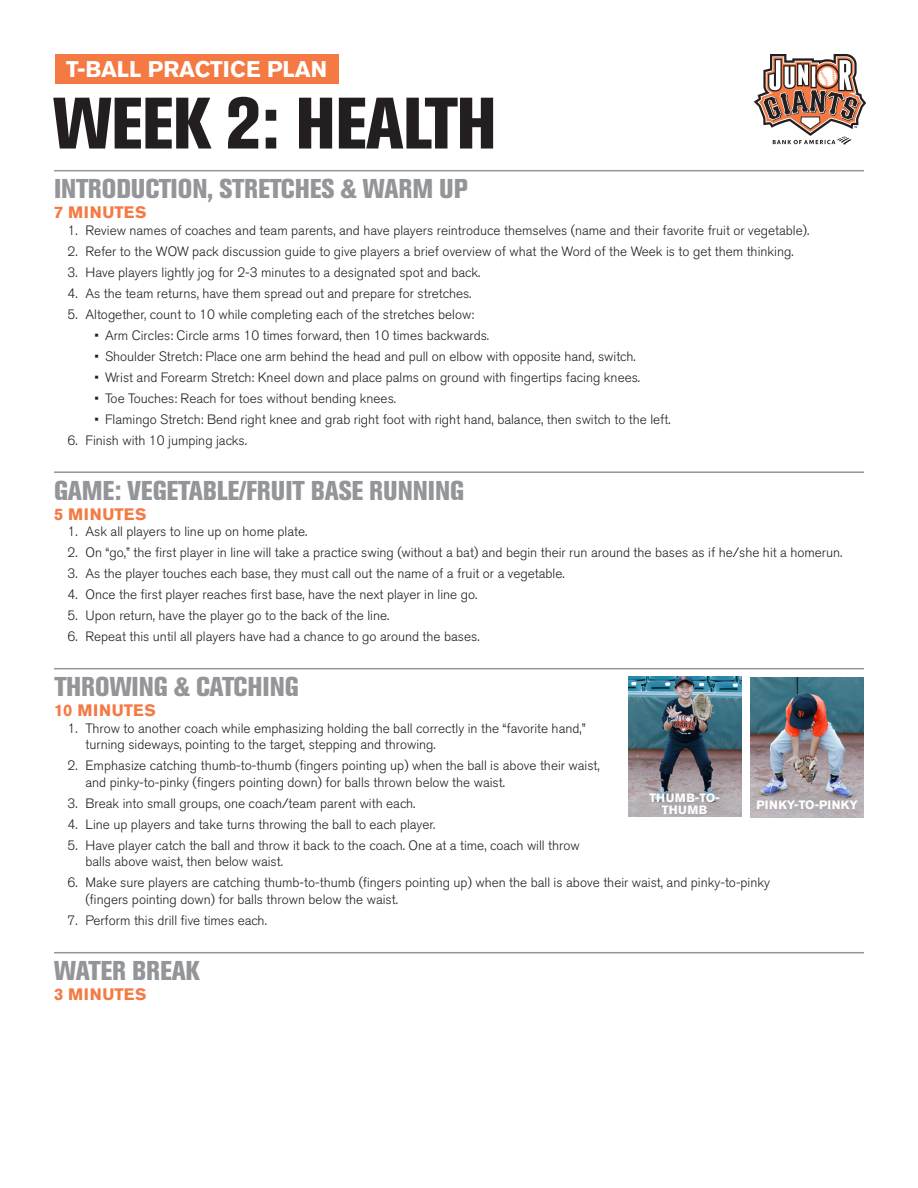
<style>
.page{position:relative;width:918px;height:1188px;background:#fff}
.page>*{position:absolute;margin:0;border:0;box-sizing:border-box;transform-origin:0 0}
.t1{font:800 condensed 72px "Akzidenz Grotesk BE";letter-spacing:-.01em;color:#231f20}
.Rule_above_headline{font:800 condensed 27px "Akzidenz Grotesk BE";letter-spacing:-.005em;color:#939598}
.t2{font:700 22.5px "Akzidenz Grotesk BE";color:#fff}
.MINUTES{font:700 16.5px "Akzidenz Grotesk BE";letter-spacing:.04em;color:#f47943}
.t3{font:300 13.5px/16.5px "Akzidenz Grotesk BE";color:#231f20}
.t4{font:700 12px "Akzidenz Grotesk BE";color:#fff}
.t5{font:700 12px/11.4px "Akzidenz Grotesk BE";letter-spacing:.04em;color:#fff;text-align:center}
</style>
<div class="page">
<svg style="left:754px;top:54px;width:112px;height:91px"></svg>
<hr style="left:54px;top:170px;width:810px;height:1px;background:#939598">
<hr style="left:54px;top:471px;width:810px;height:2px;background:#939598">
<hr style="left:54px;top:668px;width:810px;height:1px;background:#939598">
<div style="left:55px;top:54px;width:284px;height:29px;background:#f47943"></div>
<img style="left:628px;top:676px;width:113px;height:141px">
<img style="left:751px;top:677px;width:113px;height:141px">
<hr style="left:54px;top:952px;width:810px;height:1px;background:#939598">
<p class="t2" style="left:66px;top:56px;width:262px">T-BALL PRACTICE PLAN</p>
<p class="t1" style="left:53px;top:82px;width:445px">WEEK 2: HEALTH</p>
<p class="Rule_above_headline" style="left:54px;top:173px;width:415px">INTRODUCTION, STRETCHES &amp; WARM UP</p>
<p class="MINUTES" style="left:54px;top:203px;width:94px">7 MINUTES</p>
<p class="t3" style="left:68px;top:222px;width:743px">1. Review names of coaches and team parents, and have players reintroduce themselves (name and their favorite fruit or vegetable).</p>
<p class="t3" style="left:68px;top:243px;width:728px">2. Refer to the WOW pack discussion guide to give players a brief overview of what the Word of the Week is to get them thinking.</p>
<p class="t3" style="left:68px;top:264px;width:414px">3. Have players lightly jog for 2-3 minutes to a designated spot and back.</p>
<p class="t3" style="left:68px;top:285px;width:406px">4. As the team returns, have them spread out and prepare for stretches.</p>
<p class="t3" style="left:68px;top:306px;width:408px">5. Altogether, count to 10 while completing each of the stretches below:</p>
<p class="t3" style="left:94px;top:327px;width:396px">• Arm Circles: Circle arms 10 times forward, then 10 times backwards.</p>
<p class="t3" style="left:94px;top:348px;width:543px">• Shoulder Stretch: Place one arm behind the head and pull on elbow with opposite hand, switch.</p>
<p class="t3" style="left:94px;top:369px;width:547px">• Wrist and Forearm Stretch: Kneel down and place palms on ground with fingertips facing knees.</p>
<p class="t3" style="left:94px;top:390px;width:303px">• Toe Touches: Reach for toes without bending knees.</p>
<p class="t3" style="left:94px;top:411px;width:578px">• Flamingo Stretch: Bend right knee and grab right foot with right hand, balance, then switch to the left.</p>
<p class="t3" style="left:68px;top:432px;width:181px">6. Finish with 10 jumping jacks.</p>
<p class="Rule_above_headline" style="left:54px;top:475px;width:412px">GAME: VEGETABLE/FRUIT BASE RUNNING</p>
<p class="MINUTES" style="left:54px;top:504px;width:94px">5 MINUTES</p>
<p class="t3" style="left:68px;top:524px;width:241px">1. Ask all players to line up on home plate.</p>
<p class="t3" style="left:68px;top:545px;width:777px">2. On “go,” the first player in line will take a practice swing (without a bat) and begin their run around the bases as if he/she hit a homerun.</p>
<p class="t3" style="left:68px;top:566px;width:499px">3. As the player touches each base, they must call out the name of a fruit or a vegetable.</p>
<p class="t3" style="left:68px;top:587px;width:411px">4. Once the first player reaches first base, have the next player in line go.</p>
<p class="t3" style="left:68px;top:608px;width:323px">5. Upon return, have the player go to the back of the line.</p>
<p class="t3" style="left:68px;top:629px;width:414px">6. Repeat this until all players have had a chance to go around the bases.</p>
<p class="Rule_above_headline" style="left:54px;top:671px;width:246px">THROWING &amp; CATCHING</p>
<p class="MINUTES" style="left:54px;top:701px;width:103px">10 MINUTES</p>
<p class="t3" style="left:86px;top:720px;width:502px;text-indent:-18px">1. Throw to another coach while emphasizing holding the ball correctly in the “favorite hand,” turning sideways, pointing to the target, stepping and throwing.</p>
<p class="t3" style="left:86px;top:758px;width:516px;text-indent:-18px">2. Emphasize catching thumb-to-thumb (fingers pointing up) when the ball is above their waist, and pinky-to-pinky (fingers pointing down) for balls thrown below the waist.</p>
<p class="t3" style="left:68px;top:795px;width:350px">3. Break into small groups, one coach/team parent with each.</p>
<p class="t3" style="left:68px;top:816px;width:370px">4. Line up players and take turns throwing the ball to each player.</p>
<p class="t3" style="left:86px;top:837px;width:496px;text-indent:-18px">5. Have player catch the ball and throw it back to the coach. One at a time, coach will throw balls above waist, then below waist.</p>
<p class="t3" style="left:86px;top:875px;width:686px;text-indent:-18px">6. Make sure players are catching thumb-to-thumb (fingers pointing up) when the ball is above their waist, and pinky-to-pinky (fingers pointing down) for balls thrown below the waist.</p>
<p class="t3" style="left:68px;top:912px;width:201px">7. Perform this drill five times each.</p>
<p class="t5" style="left:649px;top:793px;width:72px">THUMB-TO-<br>THUMB</p>
<p class="t4" style="left:757px;top:798px;width:103px">PINKY-TO-PINKY</p>
<p class="Rule_above_headline" style="left:54px;top:955px;width:147px">WATER BREAK</p>
<p class="MINUTES" style="left:54px;top:985px;width:94px">3 MINUTES</p>
</div>
